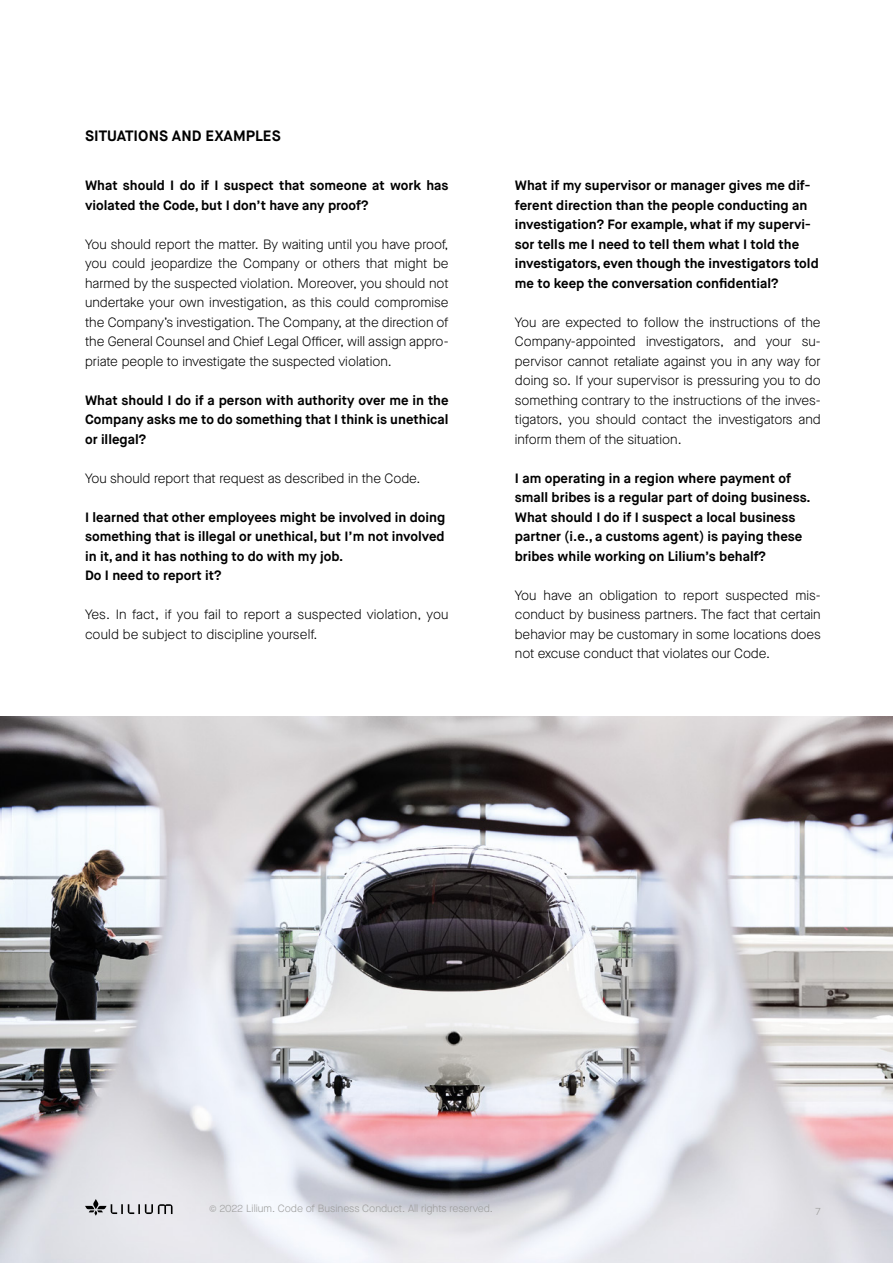
<style>
.page{position:relative;width:893px;height:1263px;background:#fff}
.page>*{position:absolute;margin:0;border:0;box-sizing:border-box;transform-origin:0 0}
.t1{font:700 15px "Maison Neue";letter-spacing:.005em;color:#000}
.t2{font:300 13.5px/19.5px "Maison Neue";color:#000;text-align:justify}
.t3{font:700 13.5px/19.5px "Maison Neue";color:#000}
.t4{font:300 10.5px "Maison Neue";color:#9d9d9c}
</style>
<div class="page">
<img style="left:0;top:717px;width:893px;height:546px">
<svg style="left:85px;top:1199px;width:88px;height:17px"></svg>
<p class="t1" style="left:85px;top:127px;width:197px">SITUATIONS AND EXAMPLES</p>
<p class="t3" style="left:85px;top:176px;width:365px">What should I do if I suspect that someone at work has violated the Code, but I don’t have any proof?</p>
<p class="t2" style="left:85px;top:234px;width:365px">You should report the matter. By waiting until you have proof, you could jeopardize the Company or others that might be harmed by the suspected violation. Moreover, you should not undertake your own investigation, as this could compromise the Company’s investigation. The Company, at the direction of the General Counsel and Chief Legal Officer, will assign appro&shy;priate people to investigate the suspected violation.</p>
<p class="t3" style="left:85px;top:390px;width:365px;text-align:justify">What should I do if a person with authority over me in the Company asks me to do something that I think is unethical or illegal?</p>
<p class="t2" style="left:85px;top:468px;width:337px">You should report that request as described in the Code.</p>
<p class="t3" style="left:85px;top:507px;width:362px">I learned that other employees might be involved in doing something that is illegal or unethical, but I’m not involved in it, and it has nothing to do with my job.<br>Do I need to report it?</p>
<p class="t2" style="left:85px;top:605px;width:365px">Yes. In fact, if you fail to report a suspected violation, you could be subject to discipline yourself.</p>
<p class="t3" style="left:515px;top:176px;width:305px">What if my supervisor or manager gives me dif&shy;ferent direction than the people conducting an investigation? For example, what if my supervi&shy;sor tells me I need to tell them what I told the investigators, even though the investigators told me to keep the conversation confidential?</p>
<p class="t2" style="left:515px;top:312px;width:307px">You are expected to follow the instructions of the Company-appointed investigators, and your su&shy;pervisor cannot retaliate against you in any way for doing so. If your supervisor is pressuring you to do something contrary to the instructions of the inves&shy;tigators, you should contact the investigators and inform them of the situation.</p>
<p class="t3" style="left:515px;top:468px;width:297px">I am operating in a region where payment of small bribes is a regular part of doing business.<br>What should I do if I suspect a local business partner (i.e., a customs agent) is paying these bribes while working on Lilium’s behalf?</p>
<p class="t2" style="left:515px;top:585px;width:307px">You have an obligation to report suspected mis&shy;conduct by business partners. The fact that certain behavior may be customary in some locations does not excuse conduct that violates our Code.</p>
<p class="t4" style="left:209px;top:1202px;width:285px">© 2022 Lilium. Code of Business Conduct. All rights reserved.</p>
<p class="t4" style="left:815px;top:1204px;width:7px">7</p>
</div>
